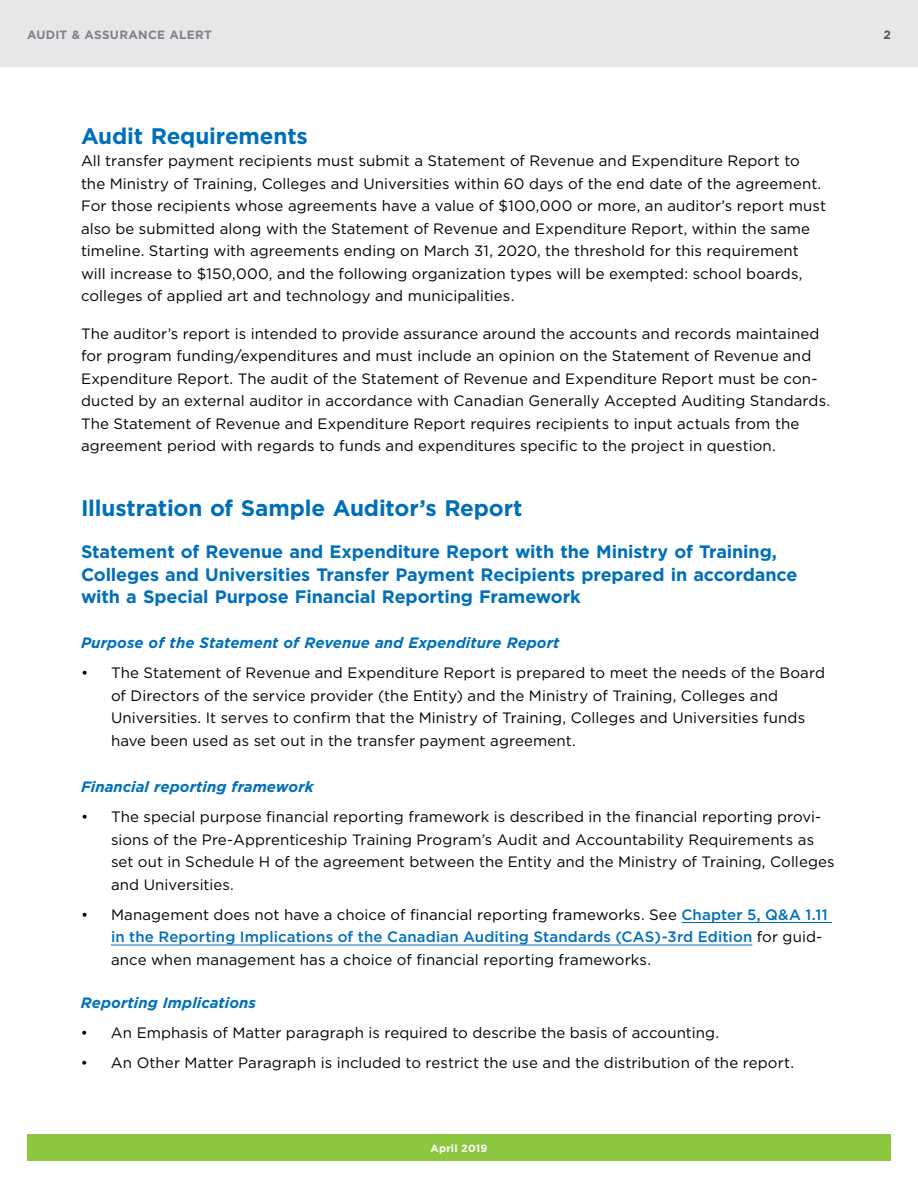
<style>
.page{position:relative;width:918px;height:1188px;background:#fff}
.page>*{position:absolute;margin:0;border:0;box-sizing:border-box;transform-origin:0 0}
.t1{font:700 22.5px "Gotham";letter-spacing:-.01em;color:#006fba}
.t2{font:700 18px/22.5px "Gotham";letter-spacing:-.005em;color:#006fba}
.t3{font:15px/22.5px "Gotham";letter-spacing:.005em;color:#000}
.t4{font:italic 700 15px "Gotham";color:#006fba}
.t5{font:700 12px "Gotham";letter-spacing:.02em;color:#808285}
.t6{font:700 12px "Gotham";color:#58595b}
.t7{font:700 10.5px "Gotham";letter-spacing:.025em;color:#fff}
.s1{font-weight:500;color:#006fba}
</style>
<div class="page">
<hr style="left:681px;top:922px;width:151px;height:1px;background:#006fba">
<hr style="left:111px;top:945px;width:641px;height:1px;background:#006fba">
<div style="left:27px;top:1134px;width:864px;height:27px;background:#8dc63f"></div>
<div style="left:0;top:0;width:918px;height:68px;background:#e6e7e8"></div>
<p class="t5" style="left:27px;top:26px;width:186px">AUDIT &amp; ASSURANCE ALERT</p>
<p class="t6" style="left:884px;top:26px;width:9px">2</p>
<h2 class="t1" style="left:81px;top:121px;width:228px">Audit Requirements</h2>
<p class="t3" style="left:81px;top:150px;width:747px">All transfer payment recipients must submit a Statement of Revenue and Expenditure Report to the Ministry of Training, Colleges and Universities within 60 days of the end date of the agreement.<br>For those recipients whose agreements have a value of $100,000 or more, an auditor’s report must also be submitted along with the Statement of Revenue and Expenditure Report, within the same timeline. Starting with agreements ending on March 31, 2020, the threshold for this requirement will increase to $150,000, and the following organization types will be exempted: school boards, colleges of applied art and technology and municipalities.</p>
<p class="t3" style="left:81px;top:322px;width:751px">The auditor’s report is intended to provide assurance around the accounts and records maintained for program funding/expenditures and must include an opinion on the Statement of Revenue and Expenditure Report. The audit of the Statement of Revenue and Expenditure Report must be con&shy;ducted by an external auditor in accordance with Canadian Generally Accepted Auditing Standards.<br>The Statement of Revenue and Expenditure Report requires recipients to input actuals from the agreement period with regards to funds and expenditures specific to the project in question.</p>
<h2 class="t1" style="left:81px;top:493px;width:443px">Illustration of Sample Auditor’s Report</h2>
<h3 class="t2" style="left:81px;top:540px;width:718px">Statement of Revenue and Expenditure Report with the Ministry of Training,<br>Colleges and Universities Transfer Payment Recipients prepared in accordance with a Special Purpose Financial Reporting Framework</h3>
<h4 class="t4" style="left:81px;top:633px;width:480px">Purpose of the Statement of Revenue and Expenditure Report</h4>
<p class="t3" style="left:111px;top:661px;width:716px;text-indent:-30px">• The Statement of Revenue and Expenditure Report is prepared to meet the needs of the Board of Directors of the service provider (the Entity) and the Ministry of Training, Colleges and Universities. It serves to confirm that the Ministry of Training, Colleges and Universities funds have been used as set out in the transfer payment agreement.</p>
<h4 class="t4" style="left:81px;top:777px;width:234px">Financial reporting framework</h4>
<p class="t3" style="left:111px;top:805px;width:725px;text-indent:-30px">• The special purpose financial reporting framework is described in the financial reporting provi&shy;sions of the Pre-Apprenticeship Training Program’s Audit and Accountability Requirements as set out in Schedule H of the agreement between the Entity and the Ministry of Training, Colleges and Universities.</p>
<p class="t3" style="left:111px;top:903px;width:718px;text-indent:-30px">• Management does not have a choice of financial reporting frameworks. See <span class="s1">Chapter 5, Q&amp;A 1.11 in the Reporting Implications of the Canadian Auditing Standards (CAS)-3rd Edition</span> for guid&shy;ance when management has a choice of financial reporting frameworks.</p>
<h4 class="t4" style="left:81px;top:993px;width:177px">Reporting Implications</h4>
<p class="t3" style="left:81px;top:1021px;width:640px">• An Emphasis of Matter paragraph is required to describe the basis of accounting.</p>
<p class="t3" style="left:81px;top:1051px;width:715px">• An Other Matter Paragraph is included to restrict the use and the distribution of the report.</p>
<p class="t7" style="left:431px;top:1141px;width:58px">April 2019</p>
</div>
